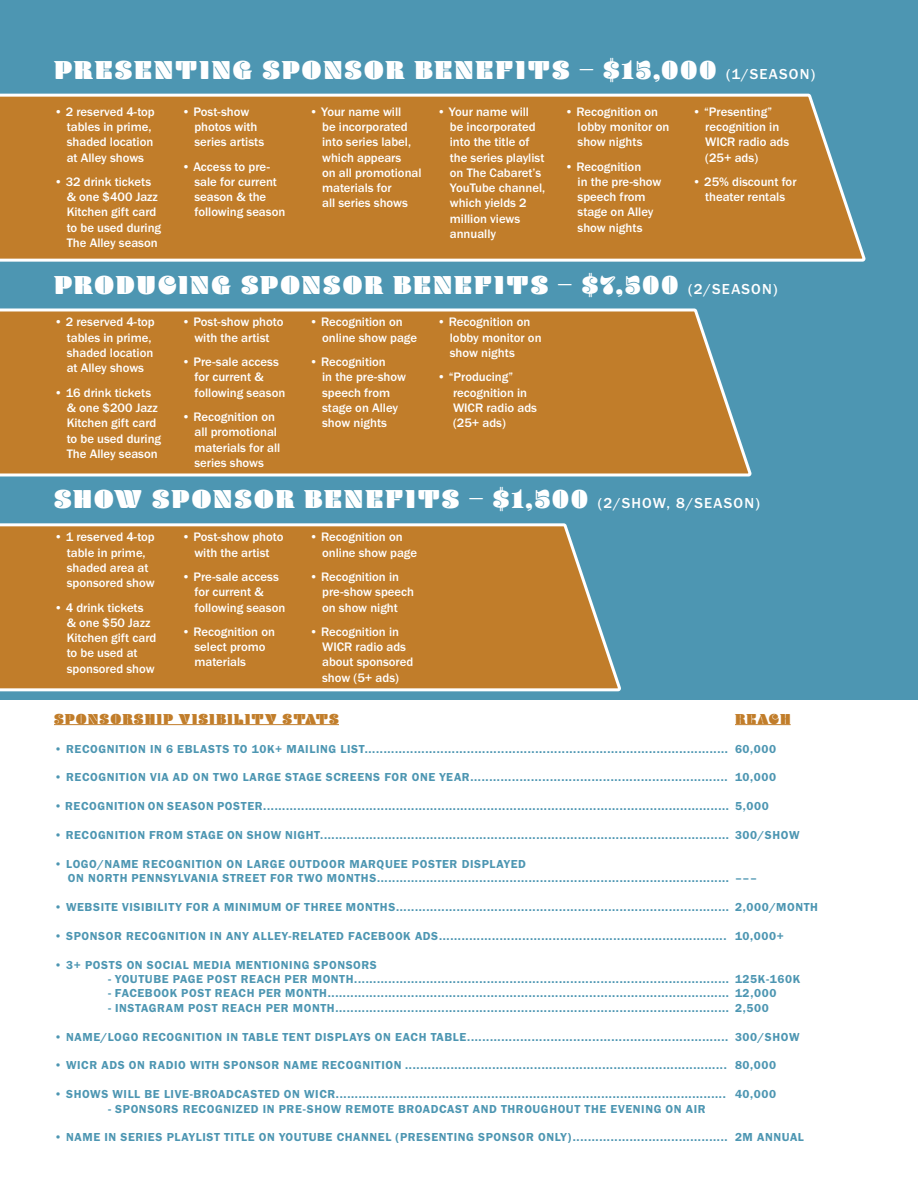
<style>
.page{position:relative;width:918px;height:1188px;background:#fff}
.page>*{position:absolute;margin:0;border:0;box-sizing:border-box;transform-origin:0 0}
.t1{font:900 27px "Blenny";letter-spacing:.075em;color:#fff}
.t2{font:900 15px "Blenny";letter-spacing:.075em;color:#c17d2a}
.t3{font:500 12.75px/15.3px "Franklin Gothic URW";color:#fff}
.t4{font:12px/14.4px "Franklin Gothic URW Dem";letter-spacing:.05em;color:#4d96b2}
.s1{font-family:"Franklin Gothic URW";font-weight:500;font-size:15px}
</style>
<div class="page">
<div style="left:0;top:0;width:918px;height:700px;background:#4d96b2"></div>
<svg style="left:0;top:93px;width:866px;height:169px;background:#be8237"></svg>
<svg style="left:0;top:308px;width:752px;height:169px;background:#be8337"></svg>
<svg style="left:0;top:523px;width:621px;height:169px;background:#bd8338"></svg>
<hr style="left:54px;top:724px;width:285px;height:1px;background:#c17d2a">
<hr style="left:735px;top:724px;width:56px;height:1px;background:#c17d2a">
<h1 class="t1" style="left:54px;top:54px;width:763px">PRESENTING SPONSOR BENEFITS – $15,000 <span class="s1">(1/SEASON)</span></h1>
<p class="t3" style="left:67px;top:104px;width:90px;text-indent:-13px">• 2 reserved 4-top tables in prime, shaded location at Alley shows</p>
<p class="t3" style="left:67px;top:174px;width:96px;text-indent:-13px">• 32 drink tickets &amp; one $400 Jazz<br>Kitchen gift card to be used during<br>The Alley season</p>
<p class="t3" style="left:194px;top:104px;width:71px;text-indent:-13px">• Post-show photos with series artists</p>
<p class="t3" style="left:194px;top:158px;width:92px;text-indent:-13px">• Access to pre&shy;sale for current season &amp; the following season</p>
<p class="t3" style="left:322px;top:104px;width:101px;text-indent:-13px">• Your name will<br>be incorporated into series label, which appears<br>on all promotional materials for<br>all series shows</p>
<p class="t3" style="left:450px;top:104px;width:97px;text-indent:-13px">• Your name will be incorporated into the title of the series playlist on The Cabaret’s<br>YouTube channel, which yields 2 million views annually</p>
<p class="t3" style="left:578px;top:104px;width:93px;text-indent:-13px">• Recognition on lobby monitor on show nights</p>
<p class="t3" style="left:705px;top:104px;width:85px;text-indent:-13px">• “Presenting” recognition in<br>WICR radio ads (25+ ads)</p>
<p class="t3" style="left:693px;top:174px;width:106px;text-align:center">• 25% discount for theater rentals</p>
<p class="t3" style="left:578px;top:158px;width:85px;text-indent:-13px">• Recognition<br>in the pre-show speech from stage on Alley show nights</p>
<h1 class="t1" style="left:54px;top:268px;width:725px">PRODUCING SPONSOR BENEFITS – $7,500 <span class="s1">(2/SEASON)</span></h1>
<p class="t3" style="left:67px;top:314px;width:90px;text-indent:-13px">• 2 reserved 4-top tables in prime, shaded location at Alley shows</p>
<p class="t3" style="left:67px;top:385px;width:96px;text-indent:-13px">• 16 drink tickets &amp; one $200 Jazz<br>Kitchen gift card to be used during<br>The Alley season</p>
<p class="t3" style="left:182px;top:314px;width:103px;text-align:center">• Post-show photo with the artist</p>
<p class="t3" style="left:194px;top:354px;width:92px;text-indent:-13px">• Pre-sale access for current &amp; following season</p>
<p class="t3" style="left:194px;top:409px;width:87px;text-indent:-13px">• Recognition on all promotional materials for all series shows</p>
<p class="t3" style="left:322px;top:314px;width:96px;text-indent:-13px">• Recognition on online show page</p>
<p class="t3" style="left:322px;top:354px;width:85px;text-indent:-13px">• Recognition<br>in the pre-show speech from stage on Alley show nights</p>
<p class="t3" style="left:450px;top:314px;width:93px;text-indent:-13px">• Recognition on lobby monitor on show nights</p>
<p class="t3" style="left:453px;top:369px;width:85px;text-indent:-16px">• “Producing” recognition in<br>WICR radio ads (25+ ads)</p>
<h1 class="t1" style="left:54px;top:483px;width:707px">SHOW SPONSOR BENEFITS – $1,500 <span class="s1">(2/SHOW, 8/SEASON)</span></h1>
<p class="t3" style="left:67px;top:529px;width:90px;text-indent:-13px">• 1 reserved 4-top table in prime, shaded area at sponsored show</p>
<p class="t3" style="left:67px;top:599px;width:91px;text-indent:-13px">• 4 drink tickets<br>&amp; one $50 Jazz<br>Kitchen gift card to be used at sponsored show</p>
<p class="t3" style="left:322px;top:529px;width:96px;text-indent:-13px">• Recognition on online show page</p>
<p class="t3" style="left:322px;top:569px;width:94px;text-indent:-13px">• Recognition in pre-show speech on show night</p>
<p class="t3" style="left:322px;top:624px;width:93px;text-indent:-13px">• Recognition in<br>WICR radio ads about sponsored show (5+ ads)</p>
<p class="t2" style="left:54px;top:710px;width:287px">SPONSORSHIP VISIBILITY STATS</p>
<p class="t4" style="left:54px;top:741px;width:676px">• RECOGNITION IN 6 EBLASTS TO 10K+ MAILING LIST................................................................................................</p>
<p class="t4" style="left:54px;top:770px;width:675px">• RECOGNITION VIA AD ON TWO LARGE STAGE SCREENS FOR ONE YEAR....................................................................</p>
<p class="t4" style="left:54px;top:799px;width:677px">• RECOGNITION ON SEASON POSTER...........................................................................................................................</p>
<p class="t4" style="left:54px;top:828px;width:677px">• RECOGNITION FROM STAGE ON SHOW NIGHT............................................................................................................</p>
<p class="t4" style="left:68px;top:856px;width:663px;text-indent:-14px">• LOGO/NAME RECOGNITION ON LARGE OUTDOOR MARQUEE POSTER DISPLAYED<br>ON NORTH PENNSYLVANIA STREET FOR TWO MONTHS.............................................................................................</p>
<p class="t4" style="left:54px;top:900px;width:677px">• WEBSITE VISIBILITY FOR A MINIMUM OF THREE MONTHS........................................................................................</p>
<p class="t4" style="left:54px;top:928px;width:674px">• SPONSOR RECOGNITION IN ANY ALLEY-RELATED FACEBOOK ADS............................................................................</p>
<p class="t4" style="left:54px;top:957px;width:324px">• 3+ POSTS ON SOCIAL MEDIA MENTIONING SPONSORS</p>
<p class="t4" style="left:108px;top:972px;width:623px">- YOUTUBE PAGE POST REACH PER MONTH...................................................................................................</p>
<p class="t4" style="left:108px;top:986px;width:623px">- FACEBOOK POST REACH PER MONTH..........................................................................................................</p>
<p class="t4" style="left:108px;top:1000px;width:623px">- INSTAGRAM POST REACH PER MONTH........................................................................................................</p>
<p class="t4" style="left:54px;top:1029px;width:676px">• NAME/LOGO RECOGNITION IN TABLE TENT DISPLAYS ON EACH TABLE.....................................................................</p>
<p class="t4" style="left:54px;top:1058px;width:674px">• WICR ADS ON RADIO WITH SPONSOR NAME RECOGNITION .....................................................................................</p>
<p class="t4" style="left:54px;top:1087px;width:673px">• SHOWS WILL BE LIVE-BROADCASTED ON WICR.......................................................................................................</p>
<p class="t4" style="left:108px;top:1101px;width:599px">- SPONSORS RECOGNIZED IN PRE-SHOW REMOTE BROADCAST AND THROUGHOUT THE EVENING ON AIR</p>
<p class="t4" style="left:54px;top:1130px;width:675px">• NAME IN SERIES PLAYLIST TITLE ON YOUTUBE CHANNEL (PRESENTING SPONSOR ONLY).........................................</p>
<p class="t3" style="left:182px;top:529px;width:103px;text-align:center">• Post-show photo with the artist</p>
<p class="t3" style="left:194px;top:569px;width:92px;text-indent:-13px">• Pre-sale access for current &amp; following season</p>
<p class="t3" style="left:194px;top:624px;width:82px;text-indent:-13px">• Recognition on select promo materials</p>
<p class="t2" style="left:735px;top:710px;width:57px">REACH</p>
<p class="t4" style="left:735px;top:741px;width:43px">60,000</p>
<p class="t4" style="left:735px;top:770px;width:43px">10,000</p>
<p class="t4" style="left:735px;top:799px;width:35px">5,000</p>
<p class="t4" style="left:735px;top:828px;width:66px">300/SHOW</p>
<p class="t4" style="left:735px;top:871px;width:24px">–––</p>
<p class="t4" style="left:735px;top:900px;width:85px">2,000/MONTH</p>
<p class="t4" style="left:735px;top:928px;width:50px">10,000+</p>
<p class="t4" style="left:735px;top:972px;width:67px">125K-160K<br>12,000<br>2,500</p>
<p class="t4" style="left:735px;top:1029px;width:66px">300/SHOW</p>
<p class="t4" style="left:735px;top:1058px;width:43px">80,000</p>
<p class="t4" style="left:735px;top:1087px;width:43px">40,000</p>
<p class="t4" style="left:735px;top:1130px;width:70px">2M ANNUAL</p>
</div>
